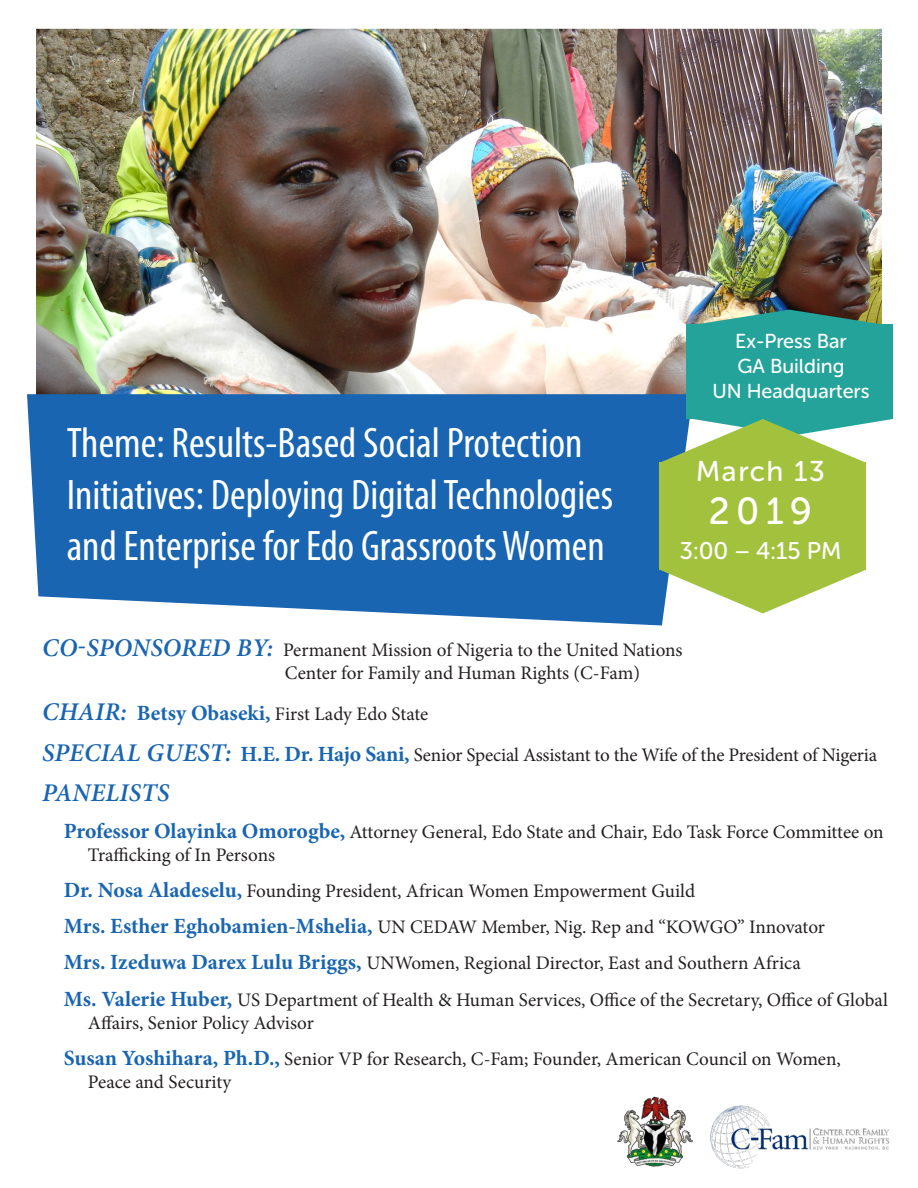
<style>
.page{position:relative;width:918px;height:1188px;background:#fff}
.page>*{position:absolute;margin:0;border:0;box-sizing:border-box;transform-origin:0 0}
.t1{font:condensed 42.9px/51.4px "Myriad Pro";color:#fff}
.t2{font:37.5px "Museo Sans Rounded 500";color:#fff}
.t3{font:28.5px "Museo Sans Rounded 500";letter-spacing:.06em;color:#fff}
.t4{font:italic 600 25.5px "Minion Pro";letter-spacing:.01em;color:#1965b1}
.t5{font:24px "Museo Sans Rounded 500";color:#fff}
.t6{font:20.1px/25px "Museo Sans Rounded 500";color:#fff}
.t7{font:19.2px/23px "Minion Pro";letter-spacing:-.005em;color:#231f20}
.s1{font-weight:600;font-style:italic;font-size:25.5px;color:#1965b1}
.s2{font-weight:700;font-size:21.75px;color:#1965b1}
</style>
<div class="page">
<img style="left:36px;top:29px;width:846px;height:365px">
<img style="left:710px;top:1105px;width:180px;height:64px">
<img style="left:617px;top:1096px;width:76px;height:71px">
<svg style="left:27px;top:394px;width:659px;height:231px;fill:#1965b1"></svg>
<div style="left:686px;top:325px;width:207px;height:94px;background:#24a39a"></div>
<img style="left:686px;top:310px;width:207px;height:15px">
<div style="left:660px;top:463px;width:206px;height:107px;background:#a2c23e"></div>
<svg style="left:660px;top:419px;width:233px;height:44px"></svg>
<svg style="left:660px;top:570px;width:205px;height:43px"></svg>
<p class="t1" style="left:67px;top:417px;width:548px">Theme: Results-Based Social Protection<br>Initiatives: Deploying Digital Technologies and Enterprise for Edo Grassroots Women</p>
<p class="t6" style="left:735px;top:328px;width:113px">Ex-Press Bar<br>GA Building</p>
<p class="t6" style="left:712px;top:378px;width:159px">UN Headquarters</p>
<p class="t3" style="left:696px;top:455px;width:130px">March 13</p>
<p class="t2" style="left:709px;top:491px;width:105px">2019</p>
<p class="t5" style="left:680px;top:538px;width:163px">3:00 – 4:15 PM</p>
<p class="t7" style="left:285px;top:638px;width:399px;text-indent:-243px"><span class="s1">CO-SPONSORED BY:</span> Permanent Mission of Nigeria to the United Nations<br>Center for Family and Human Rights (C-Fam)</p>
<p class="t7" style="left:42px;top:702px;width:388px"><span class="s1">CHAIR:</span> <span class="s2">Betsy Obaseki,</span> First Lady Edo State</p>
<p class="t7" style="left:42px;top:743px;width:837px"><span class="s1">SPECIAL GUEST:</span> <span class="s2">H.E. Dr. Hajo Sani,</span> Senior Special Assistant to the Wife of the President of Nigeria</p>
<p class="t4" style="left:42px;top:775px;width:129px">PANELISTS</p>
<p class="t7" style="left:88px;top:820px;width:797px;text-indent:-24px"><span class="s2">Professor Olayinka Omorogbe,</span> Attorney General, Edo State and Chair, Edo Task Force Committee on<br>Trafficking of In Persons</p>
<p class="t7" style="left:64px;top:879px;width:633px"><span class="s2">Dr. Nosa Aladeselu,</span> Founding President, African Women Empowerment Guild</p>
<p class="t7" style="left:64px;top:916px;width:763px"><span class="s2">Mrs. Esther Eghobamien-Mshelia,</span> UN CEDAW Member, Nig. Rep and “KOWGO” Innovator</p>
<p class="t7" style="left:64px;top:952px;width:739px"><span class="s2">Mrs. Izeduwa Darex Lulu Briggs,</span> UNWomen, Regional Director, East and Southern Africa</p>
<p class="t7" style="left:88px;top:988px;width:801px;text-indent:-24px"><span class="s2">Ms. Valerie Huber,</span> US Department of Health &amp; Human Services, Office of the Secretary, Office of Global<br>Affairs, Senior Policy Advisor</p>
<p class="t7" style="left:88px;top:1047px;width:755px;text-indent:-24px"><span class="s2">Susan Yoshihara, Ph.D.,</span> Senior VP for Research, C-Fam; Founder, American Council on Women,<br>Peace and Security</p>
</div>
